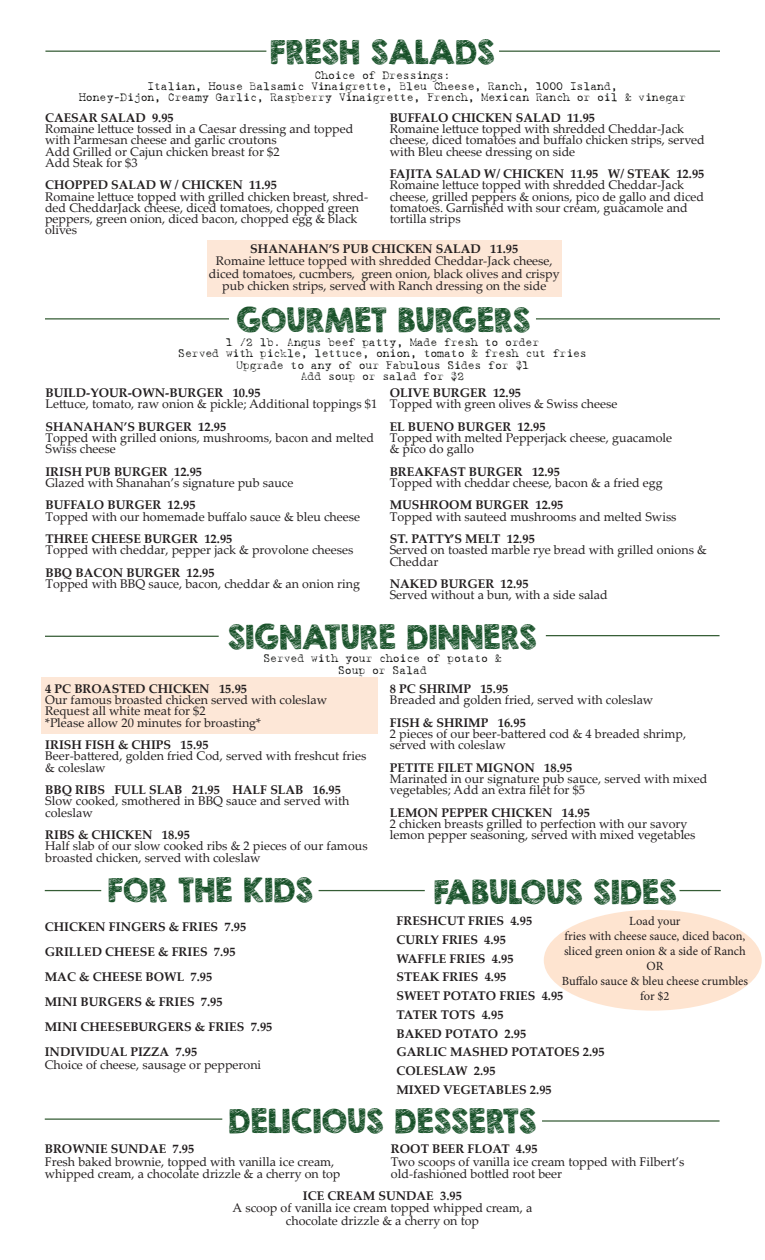
<style>
.page{position:relative;width:765px;height:1260px;background:#fff}
.page>*{position:absolute;margin:0;border:0;box-sizing:border-box;transform-origin:0 0}
.t1{font:32.5px "KG Broken Vessels Sketch";color:#144e25}
.t2{font:12.5px/11.2px "Palatino Linotype";color:#231f20}
.t3{font:700 12.5px "Palatino Linotype";color:#231f20}
.t4{font:12.5px/15px "Minion Pro";color:#231f20;text-align:center}
.t5{font:11.25px/11.2px "Batik";color:#040503;text-align:center}
.s1{font-weight:700}
</style>
<div class="page">
<div style="left:544px;top:910px;width:218px;height:101px;background:#fee4d0;border-radius:50%"></div>
<div style="left:41px;top:677px;width:337px;height:57px;background:#fde7d7"></div>
<div style="left:207px;top:240px;width:355px;height:56px;background:#fde7d7"></div>
<hr style="left:45px;top:51px;width:221px;height:1px;background:#355c35">
<hr style="left:499px;top:51px;width:221px;height:1px;background:#355c35">
<hr style="left:45px;top:318px;width:184px;height:1px;background:#355c35">
<hr style="left:536px;top:318px;width:184px;height:1px;background:#355c35">
<hr style="left:45px;top:636px;width:174px;height:1px;background:#355c35">
<hr style="left:546px;top:635px;width:174px;height:1px;background:#355c35">
<hr style="left:45px;top:890px;width:56px;height:1px;background:#355c35">
<hr style="left:319px;top:890px;width:106px;height:1px;background:#355c35">
<hr style="left:679px;top:890px;width:42px;height:1px;background:#355c35">
<hr style="left:45px;top:1119px;width:177px;height:1px;background:#355c35">
<hr style="left:542px;top:1120px;width:178px;height:2px;background:#355c35">
<p class="t1" style="left:270px;top:32px;width:226px">FRESH SALADS</p>
<p class="t5" style="left:147px;top:70px;width:472px">Choice of Dressings:<br>Italian, House Balsamic Vinaigrette, Bleu Cheese, Ranch, 1000 Island,</p>
<p class="t5" style="left:79px;top:93px;width:608px">Honey-Dijon, Creamy Garlic, Raspberry Vinaigrette, French, Mexican Ranch or oil &amp; vinegar</p>
<p class="t3" style="left:45px;top:109px;width:130px">CAESAR SALAD 9.95</p>
<p class="t2" style="left:45px;top:123px;width:310px">Romaine lettuce tossed in a Caesar dressing and topped with Parmesan cheese and garlic croutons</p>
<p class="t2" style="left:45px;top:145px;width:236px">Add Grilled or Cajun chicken breast for $2</p>
<p class="t2" style="left:45px;top:157px;width:94px">Add Steak for $3</p>
<p class="t3" style="left:45px;top:176px;width:234px">CHOPPED SALAD W / CHICKEN 11.95</p>
<p class="t2" style="left:45px;top:190px;width:325px">Romaine lettuce topped with grilled chicken breast, shred&shy;ded CheddarJack cheese, diced tomatoes, chopped green peppers, green onion, diced bacon, chopped egg &amp; black olives</p>
<p class="t3" style="left:390px;top:109px;width:207px">BUFFALO CHICKEN SALAD 11.95</p>
<p class="t2" style="left:390px;top:123px;width:317px">Romaine lettuce topped with shredded Cheddar-Jack cheese, diced tomatoes and buffalo chicken strips, served with Bleu cheese dressing on side</p>
<p class="t3" style="left:390px;top:165px;width:316px">FAJITA SALAD W/ CHICKEN 11.95 W/ STEAK 12.95</p>
<p class="t2" style="left:390px;top:179px;width:316px">Romaine lettuce topped with shredded Cheddar-Jack cheese, grilled peppers &amp; onions, pico de gallo and diced tomatoes. Garnished with sour cream, guacamole and tortilla strips</p>
<p class="t3" style="left:250px;top:240px;width:270px">SHANAHAN’S PUB CHICKEN SALAD 11.95</p>
<p class="t2" style="left:209px;top:254px;width:352px;line-height:12.5px;text-align:center">Romaine lettuce topped with shredded Cheddar-Jack cheese, diced tomatoes, cucmbers, green onion, black olives and crispy pub chicken strips, served with Ranch dressing on the side</p>
<p class="t1" style="left:236px;top:300px;width:296px">GOURMET BURGERS</p>
<p class="t5" style="left:226px;top:338px;width:315px">1 /2 lb. Angus beef patty, Made fresh to order</p>
<p class="t5" style="left:178px;top:349px;width:410px">Served with pickle, lettuce, onion, tomato &amp; fresh cut fries</p>
<p class="t5" style="left:236px;top:360px;width:294px">Upgrade to any of our Fabulous Sides for $1</p>
<p class="t5" style="left:301px;top:371px;width:165px">Add soup or salad for $2</p>
<p class="t2" style="left:45px;top:387px;width:333px"><span class="s1">BUILD-YOUR-OWN-BURGER 10.95<br></span>Lettuce, tomato, raw onion &amp; pickle; Additional toppings $1</p>
<p class="t2" style="left:45px;top:420px;width:330px"><span class="s1">SHANAHAN’S BURGER 12.95<br></span>Topped with grilled onions, mushrooms, bacon and melted<br>Swiss cheese</p>
<p class="t2" style="left:45px;top:465px;width:250px"><span class="s1">IRISH PUB BURGER 12.95<br></span>Glazed with Shanahan’s signature pub sauce</p>
<p class="t2" style="left:45px;top:499px;width:316px"><span class="s1">BUFFALO BURGER 12.95<br></span>Topped with our homemade buffalo sauce &amp; bleu cheese</p>
<p class="t2" style="left:45px;top:533px;width:309px"><span class="s1">THREE CHEESE BURGER 12.95<br></span>Topped with cheddar, pepper jack &amp; provolone cheeses</p>
<p class="t2" style="left:45px;top:567px;width:316px"><span class="s1">BBQ BACON BURGER 12.95<br></span>Topped with BBQ sauce, bacon, cheddar &amp; an onion ring</p>
<p class="t2" style="left:390px;top:387px;width:229px"><span class="s1">OLIVE BURGER 12.95<br></span>Topped with green olives &amp; Swiss cheese</p>
<p class="t2" style="left:390px;top:420px;width:284px"><span class="s1">EL BUENO BURGER 12.95<br></span>Topped with melted Pepperjack cheese, guacamole</p>
<p class="t2" style="left:390px;top:443px;width:86px">&amp; pico do gallo</p>
<p class="t3" style="left:390px;top:463px;width:172px">BREAKFAST BURGER 12.95</p>
<p class="t2" style="left:390px;top:477px;width:275px">Topped with cheddar cheese, bacon &amp; a fried egg</p>
<p class="t2" style="left:390px;top:499px;width:288px"><span class="s1">MUSHROOM BURGER 12.95<br></span>Topped with sauteed mushrooms and melted Swiss</p>
<p class="t2" style="left:390px;top:533px;width:319px"><span class="s1">ST. PATTY’S MELT 12.95<br></span>Served on toasted marble rye bread with grilled onions &amp;<br>Cheddar</p>
<p class="t2" style="left:390px;top:578px;width:220px"><span class="s1">NAKED BURGER 12.95<br></span>Served without a bun, with a side salad</p>
<p class="t1" style="left:228px;top:617px;width:310px">SIGNATURE DINNERS</p>
<p class="t5" style="left:263px;top:654px;width:240px">Served with your choice of potato &amp;</p>
<p class="t5" style="left:338px;top:665px;width:90px">Soup or Salad</p>
<p class="t3" style="left:390px;top:680px;width:120px">8 PC SHRIMP 15.95</p>
<p class="t2" style="left:390px;top:694px;width:265px">Breaded and golden fried, served with coleslaw</p>
<p class="t3" style="left:390px;top:713px;width:138px">FISH &amp; SHRIMP 16.95</p>
<p class="t2" style="left:390px;top:727px;width:298px">2 pieces of our beer-battered cod &amp; 4 breaded shrimp, served with coleslaw</p>
<p class="t3" style="left:390px;top:758px;width:184px">PETITE FILET MIGNON 18.95</p>
<p class="t2" style="left:390px;top:772px;width:319px">Marinated in our signature pub sauce, served with mixed vegetables; Add an extra filet for $5</p>
<p class="t3" style="left:390px;top:803px;width:202px">LEMON PEPPER CHICKEN 14.95</p>
<p class="t2" style="left:390px;top:817px;width:299px">2 chicken breasts grilled to perfection with our savory</p>
<p class="t2" style="left:390px;top:829px;width:307px">lemon pepper seasoning, served with mixed vegetables</p>
<p class="t1" style="left:108px;top:870px;width:207px">FOR THE KIDS</p>
<p class="t3" style="left:45px;top:918px;width:203px">CHICKEN FINGERS &amp; FRIES 7.95</p>
<p class="t3" style="left:45px;top:943px;width:192px">GRILLED CHEESE &amp; FRIES 7.95</p>
<p class="t3" style="left:45px;top:968px;width:169px">MAC &amp; CHEESE BOWL 7.95</p>
<p class="t3" style="left:45px;top:993px;width:179px">MINI BURGERS &amp; FRIES 7.95</p>
<p class="t3" style="left:45px;top:1018px;width:229px">MINI CHEESEBURGERS &amp; FRIES 7.95</p>
<p class="t3" style="left:45px;top:1043px;width:154px">INDIVIDUAL PIZZA 7.95</p>
<p class="t2" style="left:45px;top:1059px;width:218px">Choice of cheese, sausage or pepperoni</p>
<p class="t3" style="left:45px;top:680px;width:203px">4 PC BROASTED CHICKEN 15.95</p>
<p class="t2" style="left:45px;top:694px;width:284px">Our famous broasted chicken served with coleslaw</p>
<p class="t2" style="left:45px;top:705px;width:162px">Request all white meat for $2</p>
<p class="t2" style="left:45px;top:716px;width:217px">*Please allow 20 minutes for broasting*</p>
<p class="t3" style="left:45px;top:736px;width:165px">IRISH FISH &amp; CHIPS 15.95</p>
<p class="t2" style="left:45px;top:750px;width:323px">Beer-battered, golden fried Cod, served with freshcut fries &amp; coleslaw</p>
<p class="t3" style="left:45px;top:781px;width:297px">BBQ RIBS FULL SLAB 21.95 HALF SLAB 16.95</p>
<p class="t2" style="left:45px;top:795px;width:306px">Slow cooked, smothered in BBQ sauce and served with coleslaw</p>
<p class="t3" style="left:45px;top:826px;width:146px">RIBS &amp; CHICKEN 18.95</p>
<p class="t2" style="left:45px;top:840px;width:324px">Half slab of our slow cooked ribs &amp; 2 pieces of our famous broasted chicken, served with coleslaw</p>
<p class="t1" style="left:434px;top:872px;width:245px">FABULOUS SIDES</p>
<p class="t3" style="left:396px;top:912px;width:137px">FRESHCUT FRIES 4.95</p>
<p class="t3" style="left:396px;top:931px;width:111px">CURLY FRIES 4.95</p>
<p class="t3" style="left:396px;top:950px;width:119px">WAFFLE FRIES 4.95</p>
<p class="t3" style="left:396px;top:968px;width:112px">STEAK FRIES 4.95</p>
<p class="t3" style="left:396px;top:987px;width:169px">SWEET POTATO FRIES 4.95</p>
<p class="t3" style="left:396px;top:1006px;width:109px">TATER TOTS 4.95</p>
<p class="t3" style="left:396px;top:1025px;width:131px">BAKED POTATO 2.95</p>
<p class="t3" style="left:396px;top:1043px;width:210px">GARLIC MASHED POTATOES 2.95</p>
<p class="t3" style="left:396px;top:1062px;width:101px">COLESLAW 2.95</p>
<p class="t3" style="left:396px;top:1081px;width:157px">MIXED VEGETABLES 2.95</p>
<p class="t4" style="left:629px;top:913px;width:53px">Load your</p>
<p class="t4" style="left:564px;top:928px;width:183px">fries with cheese sauce, diced bacon, sliced green onion &amp; a side of Ranch<br>OR</p>
<p class="t4" style="left:562px;top:973px;width:188px">Buffalo sauce &amp; bleu cheese crumbles for $2</p>
<p class="t1" style="left:229px;top:1101px;width:309px">DELICIOUS DESSERTS</p>
<p class="t3" style="left:45px;top:1140px;width:151px">BROWNIE SUNDAE 7.95</p>
<p class="t2" style="left:45px;top:1155px;width:297px;line-height:12.5px">Fresh baked brownie, topped with vanilla ice cream, whipped cream, a chocolate drizzle &amp; a cherry on top</p>
<p class="t3" style="left:303px;top:1187px;width:161px">ICE CREAM SUNDAE 3.95</p>
<p class="t2" style="left:233px;top:1201px;width:301px;line-height:12.5px;text-align:center">A scoop of vanilla ice cream topped whipped cream, a chocolate drizzle &amp; a cherry on top</p>
<p class="t3" style="left:391px;top:1140px;width:148px">ROOT BEER FLOAT 4.95</p>
<p class="t2" style="left:391px;top:1155px;width:295px;line-height:12.5px">Two scoops of vanilla ice cream topped with Filbert’s old-fashioned bottled root beer</p>
</div>
